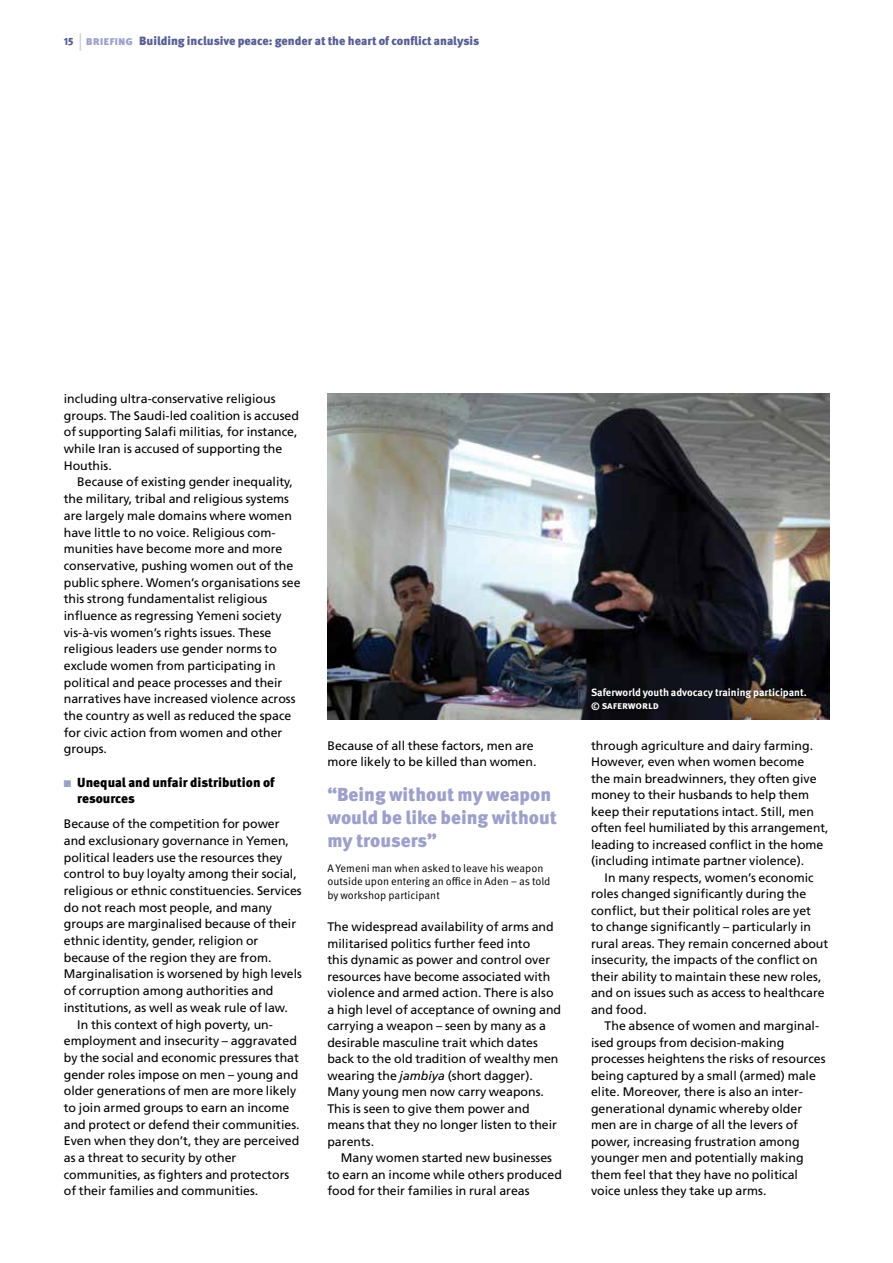
<style>
.page{position:relative;width:893px;height:1263px;background:#fff}
.page>*{position:absolute;margin:0;border:0;box-sizing:border-box;transform-origin:0 0}
.t1{font:900 18.75px/22.6px "Meta Pro";color:#9da0c9}
.t2{font:900 13.2px/16.6px "Meta Pro";color:#000}
.t3{font:12.3px/16.5px "Frutiger LT Std";color:#000}
.t4{font:900 12px "Meta Pro";color:#575e92}
.t5{font:10.8px/13.5px "Meta Pro";color:#000}
.t6{font:700 10.5px/12.8px "Meta Pro";color:#fff}
.s1{font-size:10.5px}
.s2{font-weight:400;font-size:18px;color:#c7c8e1}
.s3{color:#9da0c9}
.s4{font-style:italic}
</style>
<div class="page">
<img style="left:327px;top:393px;width:502px;height:327px">
<div style="left:588px;top:685px;width:221px;height:28px;background:#000;opacity:.5"></div>
<p class="t4" style="left:64px;top:34px;width:417px"><span class="s1">15</span> <span class="s2">|</span> <span class="s3">briefing</span> Building inclusive peace: gender at the heart of conflict analysis</p>
<p class="t3" style="left:64px;top:390px;width:237px">including ultra-conservative religious groups. The Saudi-led coalition is accused of supporting Salafi militias, for instance, while Iran is accused of supporting the Houthis.</p>
<p class="t3" style="left:64px;top:474px;width:238px;text-indent:14px">Because of existing gender inequality, the military, tribal and religious systems are largely male domains where women have little to no voice. Religious com&shy;munities have become more and more conservative, pushing women out of the public sphere. Women’s organisations see this strong fundamentalist religious influence as regressing Yemeni society vis-à-vis women’s rights issues. These religious leaders use gender norms to exclude women from participating in political and peace processes and their narratives have increased violence across the country as well as reduced the space for civic action from women and other groups.</p>
<p class="t2" style="left:77px;top:774px;width:199px;text-indent:-14px"><span class="s3">■</span> Unequal and unfair distribution of resources</p>
<p class="t3" style="left:64px;top:816px;width:217px">Because of the competition for power</p>
<p class="t3" style="left:64px;top:832px;width:227px">and exclusionary governance in Yemen,</p>
<p class="t3" style="left:64px;top:849px;width:220px">political leaders use the resources they</p>
<p class="t3" style="left:64px;top:866px;width:235px">control to buy loyalty among their social,</p>
<p class="t3" style="left:64px;top:882px;width:239px">religious or ethnic constituencies. Services</p>
<p class="t3" style="left:64px;top:899px;width:210px">do not reach most people, and many</p>
<p class="t3" style="left:64px;top:916px;width:234px">groups are marginalised because of their</p>
<p class="t3" style="left:64px;top:932px;width:196px">ethnic identity, gender, religion or</p>
<p class="t3" style="left:64px;top:949px;width:209px">because of the region they are from.</p>
<p class="t3" style="left:64px;top:966px;width:240px">Marginalisation is worsened by high levels</p>
<p class="t3" style="left:64px;top:983px;width:211px">of corruption among authorities and</p>
<p class="t3" style="left:64px;top:999px;width:226px">institutions, as well as weak rule of law.</p>
<p class="t3" style="left:77px;top:1016px;width:197px">In this context of high poverty, un-</p>
<p class="t3" style="left:64px;top:1033px;width:235px">employment and insecurity – aggravated</p>
<p class="t3" style="left:64px;top:1049px;width:237px">by the social and economic pressures that</p>
<p class="t3" style="left:64px;top:1066px;width:236px">gender roles impose on men – young and</p>
<p class="t3" style="left:64px;top:1083px;width:234px">older generations of men are more likely</p>
<p class="t3" style="left:64px;top:1099px;width:227px">to join armed groups to earn an income</p>
<p class="t3" style="left:64px;top:1116px;width:237px">and protect or defend their communities.</p>
<p class="t3" style="left:64px;top:1133px;width:237px">Even when they don’t, they are perceived</p>
<p class="t3" style="left:64px;top:1149px;width:174px">as a threat to security by other</p>
<p class="t3" style="left:64px;top:1166px;width:227px">communities, as fighters and protectors</p>
<p class="t3" style="left:64px;top:1183px;width:196px">of their families and communities.</p>
<p class="t3" style="left:327px;top:737px;width:211px">Because of all these factors, men are more likely to be killed than women.</p>
<h1 class="t1" style="left:327px;top:784px;width:231px">“Being without my weapon would be like being without my trousers”</h1>
<p class="t5" style="left:327px;top:861px;width:224px">A Yemeni man when asked to leave his weapon outside upon entering an office in Aden – as told by workshop participant</p>
<p class="t3" style="left:327px;top:919px;width:235px">The widespread availability of arms and militarised politics further feed into<br>this dynamic as power and control over resources have become associated with violence and armed action. There is also a high level of acceptance of owning and carrying a weapon – seen by many as a desirable masculine trait which dates back to the old tradition of wealthy men wearing the <span class="s4">jambiya</span> (short dagger).<br>Many young men now carry weapons.<br>This is seen to give them power and means that they no longer listen to their parents.</p>
<p class="t3" style="left:327px;top:1150px;width:236px;text-indent:14px">Many women started new businesses to earn an income while others produced food for their families in rural areas</p>
<p class="t6" style="left:591px;top:686px;width:217px">Saferworld youth advocacy training participant. © saferworld</p>
<p class="t3" style="left:591px;top:737px;width:239px">through agriculture and dairy farming.<br>However, even when women become<br>the main breadwinners, they often give money to their husbands to help them keep their reputations intact. Still, men often feel humiliated by this arrangement, leading to increased conflict in the home (including intimate partner violence).</p>
<p class="t3" style="left:591px;top:869px;width:239px;text-indent:14px">In many respects, women’s economic roles changed significantly during the conflict, but their political roles are yet<br>to change significantly – particularly in rural areas. They remain concerned about insecurity, the impacts of the conflict on their ability to maintain these new roles, and on issues such as access to healthcare and food.</p>
<p class="t3" style="left:591px;top:1018px;width:236px;text-indent:14px">The absence of women and marginal&shy;ised groups from decision-making processes heightens the risks of resources being captured by a small (armed) male elite. Moreover, there is also an inter&shy;generational dynamic whereby older men are in charge of all the levers of power, increasing frustration among younger men and potentially making them feel that they have no political voice unless they take up arms.</p>
</div>
